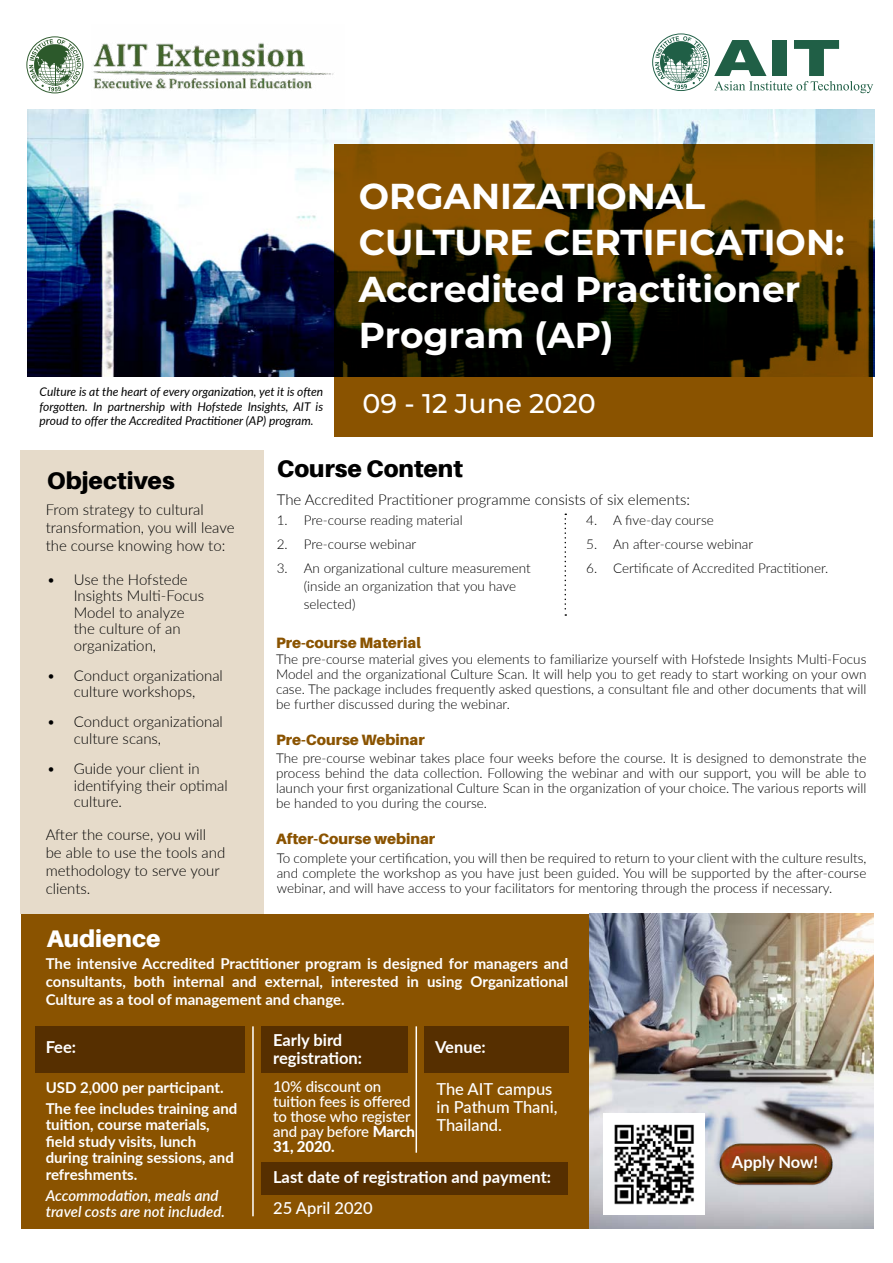
<style>
.page{position:relative;width:893px;height:1263px;background:#fff}
.page>*{position:absolute;margin:0;border:0;box-sizing:border-box;transform-origin:0 0}
.t1{font:700 36px/46.5px "Montserrat";color:#fff}
.t2{font:500 27px "Montserrat";color:#fff}
.t3{font:900 24px "Aileron";color:#000}
.t4{font:900 24px "Aileron";color:#fff}
.t5{font:700 16.5px/18px "Lato";color:#fff}
.t6{font:500 16.5px/18px "Lato";color:#fff}
.t7{font:300 15px/16.5px "Lato";color:#000}
.t8{font:700 15px/16.5px "Lato";color:#fff}
.t9{font:500 15px/15px "Lato";letter-spacing:-.01em;color:#fff}
.t10{font:900 15px "Aileron";color:#8a5300}
.t11{font:italic 600 15px/16.5px "Lato";color:#fff}
.t12{font:300 13.5px/15px "Lato";color:#000;text-align:justify}
.t13{font:italic 12px/14.4px "Lato";color:#000;text-align:justify}
.s1{font-weight:800}
</style>
<div class="page">
<div style="left:21px;top:914px;width:851px;height:315px;background:#8a5300"></div>
<img style="left:28px;top:110px;width:847px;height:266px">
<svg style="left:335px;top:144px;width:538px;height:292px;background:#513300"></svg>
<svg style="left:652px;top:33px;width:221px;height:60px"></svg>
<svg style="left:26px;top:36px;width:57px;height:57px"></svg>
<img style="left:91px;top:43px;width:254px;height:67px">
<img style="left:590px;top:914px;width:283px;height:315px">
<div style="left:21px;top:450px;width:243px;height:464px;background:#e6dbca"></div>
<div style="left:36px;top:1026px;width:209px;height:47px;background:#562f00"></div>
<div style="left:262px;top:1026px;width:146px;height:47px;background:#562f00"></div>
<div style="left:424px;top:1026px;width:144px;height:47px;background:#562f00"></div>
<hr style="left:252px;top:1026px;width:2px;height:190px;background:#fff">
<hr style="left:416px;top:1026px;width:1px;height:127px;background:#fff">
<svg style="left:564px;top:513px;width:2px;height:103px"></svg>
<div style="left:262px;top:1162px;width:306px;height:33px;background:#562f00"></div>
<img style="left:603px;top:1113px;width:101px;height:101px">
<img style="left:718px;top:1141px;width:123px;height:46px">
<p class="t13" style="left:40px;top:384px;width:285px">Culture is at the heart of every organization, yet it is often forgotten. In partnership with Hofstede Insights, AIT is proud to offer the Accredited Practitioner (AP) program.</p>
<h1 class="t1" style="left:359px;top:171px;width:487px">ORGANIZATIONAL<br>CULTURE CERTIFICATION:<br>Accredited Practitioner<br>Program (AP)</h1>
<h2 class="t2" style="left:362px;top:384px;width:235px">09 - 12 June 2020</h2>
<h3 class="t3" style="left:47px;top:466px;width:129px">Objectives</h3>
<p class="t7" style="left:46px;top:500px;width:190px;line-height:18px">From strategy to cultural transformation, you will leave the course knowing how to:</p>
<p class="t7" style="left:74px;top:571px;width:132px;text-indent:-27px">• Use the Hofstede<br>Insights Multi-Focus<br>Model to analyze the culture of an organization,</p>
<p class="t7" style="left:47px;top:667px;width:178px;text-align:center">• Conduct organizational culture workshops,</p>
<p class="t7" style="left:74px;top:713px;width:151px;text-indent:-27px">• Conduct organizational culture scans,</p>
<p class="t7" style="left:74px;top:760px;width:155px;text-indent:-27px">• Guide your client in identifying their optimal culture.</p>
<p class="t7" style="left:46px;top:825px;width:181px;line-height:18px">After the course, you will be able to use the tools and methodology to serve your clients.</p>
<h3 class="t3" style="left:277px;top:455px;width:188px">Course Content</h3>
<p class="t7" style="left:277px;top:491px;width:415px">The Accredited Practitioner programme consists of six elements:</p>
<p class="t12" style="left:277px;top:512px;width:188px">1. Pre-course reading material</p>
<p class="t12" style="left:277px;top:536px;width:141px">2. Pre-course webinar</p>
<p class="t12" style="left:304px;top:559px;width:229px;line-height:18px;text-align:left;text-indent:-27px">3. An organizational culture measurement (inside an organization that you have selected)</p>
<p class="t10" style="left:276px;top:634px;width:146px">Pre-course Material</p>
<p class="t12" style="left:586px;top:512px;width:129px">4. A five-day course</p>
<p class="t12" style="left:586px;top:536px;width:169px">5. An after-course webinar</p>
<p class="t12" style="left:586px;top:560px;width:244px">6. Certificate of Accredited Practitioner.</p>
<p class="t12" style="left:276px;top:651px;width:592px">The pre-course material gives you elements to familiarize yourself with Hofstede Insights Multi-Focus Model and the organizational Culture Scan. It will help you to get ready to start working on your own case. The package includes frequently asked questions, a consultant file and other documents that will be further discussed during the webinar.</p>
<p class="t10" style="left:276px;top:731px;width:150px">Pre-Course Webinar</p>
<p class="t12" style="left:276px;top:750px;width:592px">The pre-course webinar takes place four weeks before the course. It is designed to demonstrate the process behind the data collection. Following the webinar and with our support, you will be able to launch your first organizational Culture Scan in the organization of your choice. The various reports will be handed to you during the course.</p>
<p class="t10" style="left:276px;top:830px;width:161px">After-Course webinar</p>
<p class="t12" style="left:277px;top:850px;width:591px">To complete your certification, you will then be required to return to your client with the culture results, and complete the workshop as you have just been guided. You will be supported by the after-course webinar, and will have access to your facilitators for mentoring through the process if necessary.</p>
<h3 class="t4" style="left:47px;top:924px;width:115px">Audience</h3>
<p class="t8" style="left:46px;top:954px;width:524px;line-height:18px;text-align:justify">The intensive Accredited Practitioner program is designed for managers and consultants, both internal and external, interested in using Organizational Culture as a tool of management and change.</p>
<p class="t5" style="left:46px;top:1038px;width:32px">Fee:</p>
<p class="t5" style="left:273px;top:1030px;width:90px">Early bird registration:</p>
<p class="t5" style="left:435px;top:1038px;width:52px">Venue:</p>
<p class="t6" style="left:436px;top:1079px;width:123px">The AIT campus in Pathum Thani,<br>Thailand.</p>
<p class="t9" style="left:273px;top:1078px;width:143px">10% discount on tuition fees is offered to those who register and pay before <span class="s1">March<br>31, 2020.</span></p>
<p class="t8" style="left:46px;top:1076px;width:193px;line-height:21px">USD 2,000 per participant.<br>The fee includes training and</p>
<p class="t8" style="left:46px;top:1116px;width:190px">tuition, course materials, field study visits, lunch during training sessions, and refreshments.</p>
<p class="t11" style="left:46px;top:1186px;width:181px">Accommodation, meals and travel costs are not included.</p>
<p class="t5" style="left:273px;top:1167px;width:279px">Last date of registration and payment:</p>
<p class="t6" style="left:273px;top:1198px;width:101px">25 April 2020</p>
<p class="t5" style="left:732px;top:1152px;width:88px">Apply Now!</p>
</div>
